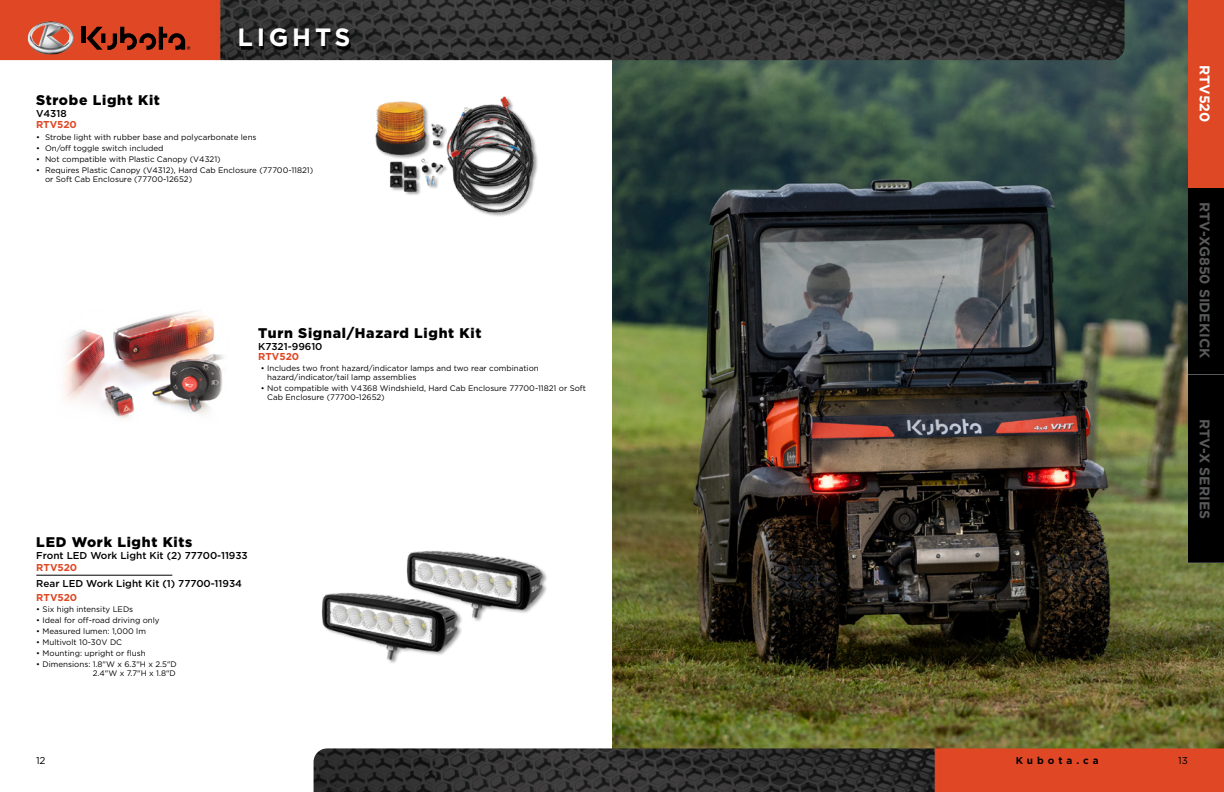
<style>
.page{position:relative;width:1224px;height:792px;background:#fff}
.page>*{position:absolute;margin:0;border:0;box-sizing:border-box;transform-origin:0 0}
.t1{font:700 25px "Gotham";letter-spacing:.15em;color:#fff}
.t2{font:900 14px "Gotham";letter-spacing:.05em;color:#000}
.t3{font:700 14px "Gotham";color:#58595b}
.t4{font:700 14px "Gotham";color:#fff}
.t5{font:500 10px "Gotham";color:#000}
.t6{font:700 10px "Gotham";color:#df4825}
.t7{font:700 10px "Gotham";letter-spacing:.4em;color:#000}
.t8{font:10px "Gotham";color:#000}
.t9{font:8px/9px "Gotham";color:#000}
</style>
<div class="page">
<img style="left:612px;top:0;width:612px;height:748px">
<div style="left:1188px;top:0;width:36px;height:563px;background:#000"></div>
<div style="left:1188px;top:0;width:36px;height:187px;background:#df4825"></div>
<hr style="left:1188px;top:562px;width:36px;height:1px;background:#fff">
<hr style="left:1188px;top:374px;width:36px;height:1px;background:#58595b">
<img style="left:0;top:0;width:1125px;height:60px">
<div style="left:81px;top:27px;width:5px;height:16px;background:#000"></div>
<svg style="left:87px;top:27px;width:103px;height:23px;background:#912e17"></svg>
<img style="left:28px;top:22px;width:46px;height:32px">
<img style="left:314px;top:748px;width:910px;height:44px">
<div style="left:241px;top:31px;width:111px;height:19px;background:#000;opacity:.9"></div>
<img style="left:64px;top:311px;width:160px;height:108px">
<div style="left:376px;top:97px;width:163px;height:121px;background:#000;opacity:.4"></div>
<img style="left:375px;top:96px;width:162px;height:121px">
<img style="left:406px;top:551px;width:141px;height:70px">
<img style="left:321px;top:583px;width:141px;height:80px">
<hr style="left:36px;top:575px;width:136px;height:1px;background:#000">
<h1 class="t1" style="left:238px;top:20px;width:115px">LIGHTS</h1>
<h2 class="t2" style="left:36px;top:90px;width:125px">Strobe Light Kit</h2>
<p class="t5" style="left:36px;top:107px;width:32px">V4318</p>
<p class="t6" style="left:36px;top:118px;width:42px">RTV520</p>
<p class="t9" style="left:36px;top:132px;width:222px">• Strobe light with rubber base and polycarbonate lens</p>
<p class="t9" style="left:36px;top:144px;width:129px">• On/off toggle switch included</p>
<p class="t9" style="left:36px;top:155px;width:186px">• Not compatible with Plastic Canopy (V4321)</p>
<p class="t9" style="left:45px;top:166px;width:270px;text-indent:-9px">• Requires Plastic Canopy (V4312), Hard Cab Enclosure (77700-11821) or Soft Cab Enclosure (77700-12652)</p>
<h2 class="t2" style="left:258px;top:323px;width:225px">Turn Signal/Hazard Light Kit</h2>
<p class="t5" style="left:258px;top:340px;width:66px">K7321-99610</p>
<p class="t6" style="left:258px;top:350px;width:42px">RTV520</p>
<p class="t9" style="left:267px;top:363px;width:273px;text-indent:-6px">• Includes two front hazard/indicator lamps and two rear combination hazard/indicator/tail lamp assemblies</p>
<p class="t9" style="left:267px;top:384px;width:320px;text-indent:-6px">• Not compatible with V4368 Windshield, Hard Cab Enclosure 77700-11821 or Soft<br>Cab Enclosure (77700-12652)</p>
<h2 class="t2" style="left:36px;top:532px;width:158px">LED Work Light Kits</h2>
<p class="t5" style="left:36px;top:549px;width:213px">Front LED Work Light Kit (2) 77700-11933</p>
<p class="t6" style="left:36px;top:561px;width:42px">RTV520</p>
<p class="t5" style="left:36px;top:577px;width:207px">Rear LED Work Light Kit (1) 77700-11934</p>
<p class="t6" style="left:36px;top:590px;width:42px">RTV520</p>
<p class="t9" style="left:36px;top:604px;width:98px">• Six high intensity LEDs</p>
<p class="t9" style="left:36px;top:615px;width:125px">• Ideal for off-road driving only</p>
<p class="t9" style="left:36px;top:626px;width:111px">• Measured lumen: 1,000 lm</p>
<p class="t9" style="left:36px;top:638px;width:87px">• Multivolt 10-30V DC</p>
<p class="t9" style="left:36px;top:649px;width:111px">• Mounting: upright or flush</p>
<p class="t9" style="left:36px;top:660px;width:142px;text-align:right">• Dimensions: 1.8"W x 6.3"H x 2.5"D<br>2.4"W x 7.7"H x 1.8"D</p>
<h2 class="t4" style="left:1214px;top:65px;width:59px;rotate:90deg">RTV520</h2>
<h2 class="t3" style="left:1214px;top:202px;width:158px;rotate:90deg">RTV-XG850 SIDEKICK</h2>
<h2 class="t3" style="left:1214px;top:419px;width:102px;rotate:90deg">RTV-X SERIES</h2>
<p class="t8" style="left:36px;top:754px;width:11px">12</p>
<p class="t7" style="left:1016px;top:754px;width:85px">Kubota.ca</p>
<p class="t8" style="left:1178px;top:754px;width:11px">13</p>
</div>
